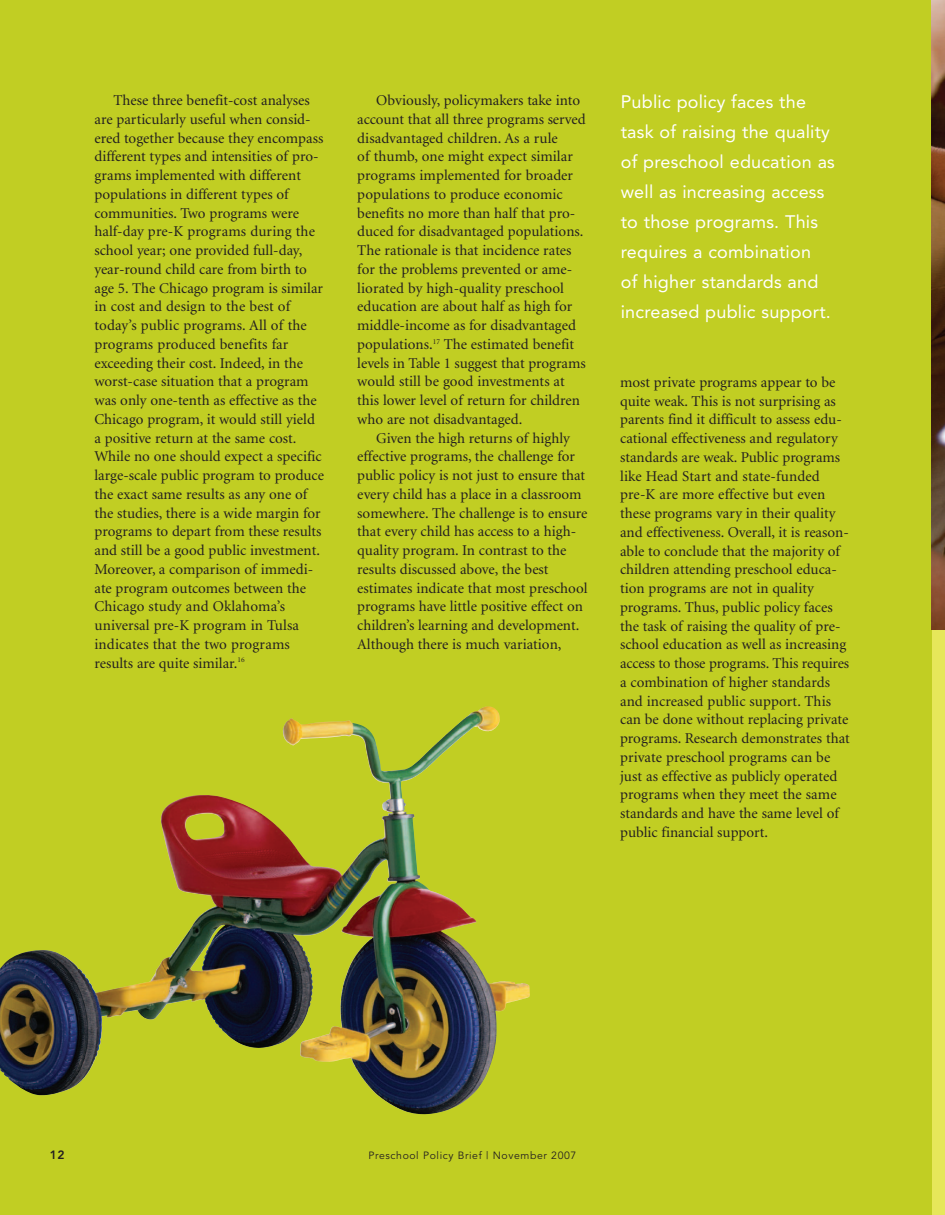
<style>
.page{position:relative;width:945px;height:1215px;background:#fff}
.page>*{position:absolute;margin:0;border:0;box-sizing:border-box;transform-origin:0 0}
.t1{font:18px/30px "Avenir";letter-spacing:.01em;color:#fff}
.t2{font:15px/18.8px "Minion";color:#231f20}
.t3{font:800 12px "Avenir";color:#231f20}
.t4{font:10.5px "Avenir";letter-spacing:.055em;color:#231f20}
</style>
<div class="page">
<div style="left:932px;top:0;width:13px;height:1215px;background:#e6e75a"></div>
<div style="left:0;top:0;width:932px;height:1215px;background:#c1ce23"></div>
<img style="left:932px;top:0;width:13px;height:630px">
<img style="left:0;top:706px;width:492px;height:392px">
<p class="t2" style="left:94px;top:92px;width:231px;text-indent:19px">These three benefit-cost analyses are particularly useful when consid&shy;ered together because they encompass different types and intensities of pro&shy;grams implemented with different populations in different types of communities. Two programs were half-day pre-K programs during the school year; one provided full-day, year-round child care from birth to age 5. The Chicago program is similar in cost and design to the best of today’s public programs. All of the programs produced benefits far exceeding their cost. Indeed, in the worst-case situation that a program was only one-tenth as effective as the Chicago program, it would still yield a positive return at the same cost.<br>While no one should expect a specific large-scale public program to produce the exact same results as any one of the studies, there is a wide margin for programs to depart from these results and still be a good public investment.<br>Moreover, a comparison of immedi&shy;ate program outcomes between the Chicago study and Oklahoma’s universal pre-K program in Tulsa indicates that the two programs results are quite similar.<sup>16</sup></p>
<p class="t2" style="left:357px;top:92px;width:230px;text-indent:19px">Obviously, policymakers take into account that all three programs served disadvantaged children. As a rule<br>of thumb, one might expect similar programs implemented for broader populations to produce economic benefits no more than half that pro&shy;duced for disadvantaged populations.<br>The rationale is that incidence rates for the problems prevented or ame&shy;liorated by high-quality preschool education are about half as high for middle-income as for disadvantaged populations.<sup>17</sup> The estimated benefit levels in Table 1 suggest that programs would still be good investments at this lower level of return for children who are not disadvantaged.</p>
<p class="t2" style="left:357px;top:430px;width:232px;text-indent:19px">Given the high returns of highly effective programs, the challenge for public policy is not just to ensure that every child has a place in a classroom somewhere. The challenge is to ensure that every child has access to a high&shy;quality program. In contrast to the results discussed above, the best estimates indicate that most preschool programs have little positive effect on children’s learning and development.<br>Although there is much variation,</p>
<p class="t1" style="left:621px;top:88px;width:216px">Public policy faces the task of raising the quality of preschool education as well as increasing access to those programs. This requires a combination<br>of higher standards and increased public support.</p>
<p class="t2" style="left:620px;top:374px;width:231px">most private programs appear to be quite weak. This is not surprising as parents find it difficult to assess edu&shy;cational effectiveness and regulatory standards are weak. Public programs like Head Start and state-funded pre-K are more effective but even these programs vary in their quality and effectiveness. Overall, it is reason&shy;able to conclude that the majority of children attending preschool educa&shy;tion programs are not in quality programs. Thus, public policy faces the task of raising the quality of pre&shy;school education as well as increasing access to those programs. This requires a combination of higher standards and increased public support. This can be done without replacing private programs. Research demonstrates that private preschool programs can be just as effective as publicly operated programs when they meet the same standards and have the same level of public financial support.</p>
<p class="t3" style="left:50px;top:1150px;width:16px">12</p>
<p class="t4" style="left:369px;top:1151px;width:209px">Preschool Policy Brief | November 2007</p>
</div>
